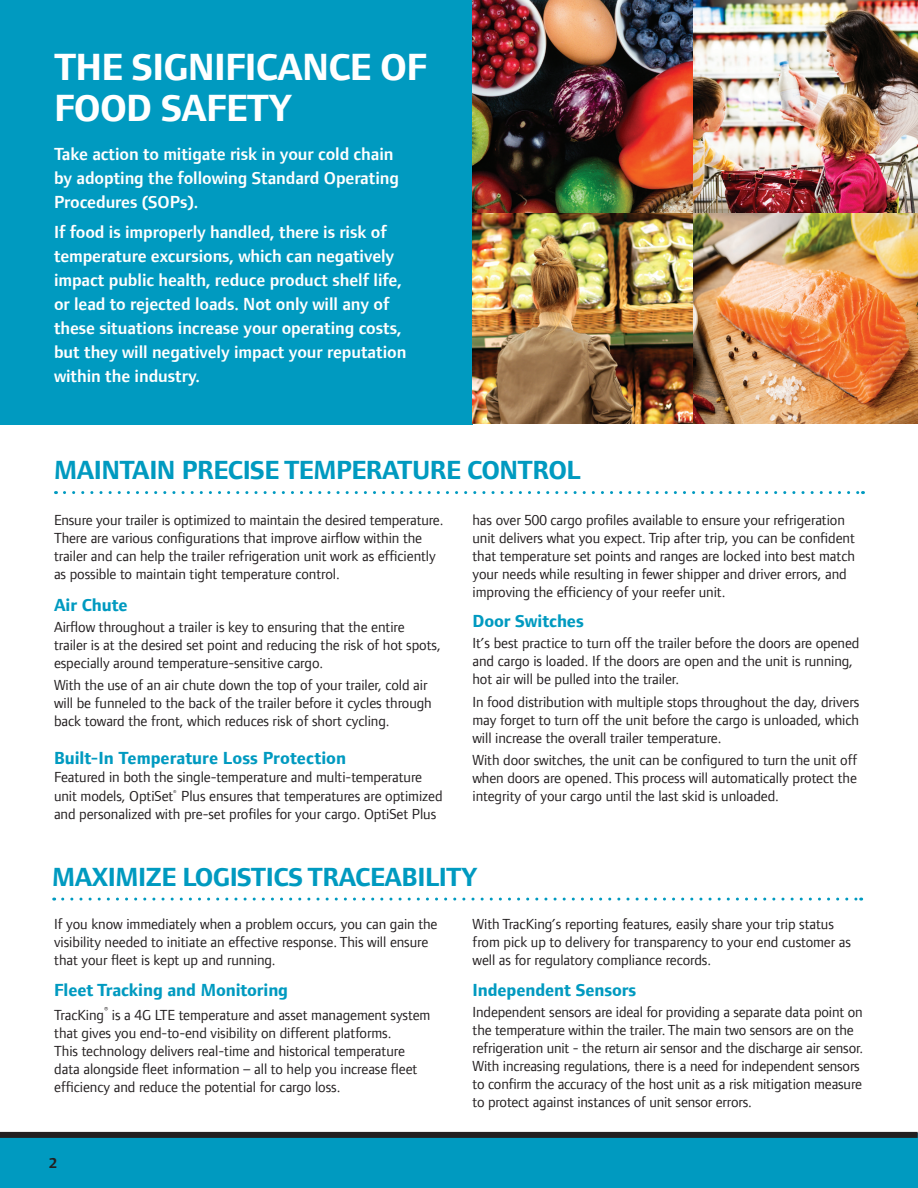
<style>
.page{position:relative;width:918px;height:1188px;background:#fff}
.page>*{position:absolute;margin:0;border:0;box-sizing:border-box;transform-origin:0 0}
.t1{font:700 39px/40.5px "Foundry Form Sans";letter-spacing:-.02em;color:#fff}
.t2{font:700 27px "Foundry Form Sans";letter-spacing:-.02em;color:#009ac0}
.t3{font:18px/24px "Foundry Form Sans Demi OSF";letter-spacing:-.005em;color:#fff}
.t4{font:700 18px "Foundry Form Sans";letter-spacing:-.005em;color:#009ac0}
.t5{font:15px/18px "Foundry Form Sans";letter-spacing:-.005em;color:#231f20}
.t6{font:700 15px "Foundry Form Sans";color:#231f20}
</style>
<div class="page">
<div style="left:0;top:1133px;width:918px;height:55px;background:#009ac0"></div>
<div style="left:0;top:1132px;width:918px;height:6px;background:#231f20"></div>
<svg style="left:63px;top:898px;width:799px;height:3px"></svg>
<div style="left:0;top:0;width:472px;height:425px;background:#009ac0"></div>
<img style="left:472px;top:0;width:221px;height:213px">
<img style="left:693px;top:0;width:225px;height:213px">
<img style="left:472px;top:213px;width:446px;height:211px">
<svg style="left:64px;top:491px;width:799px;height:3px"></svg>
<h1 class="t1" style="left:54px;top:47px;width:375px">THE SIGNIFICANCE OF<br>FOOD SAFETY</h1>
<p class="t3" style="left:54px;top:142px;width:347px">Take action to mitigate risk in your cold chain by adopting the following Standard Operating<br>Procedures (SOPs).</p>
<p class="t3" style="left:54px;top:220px;width:354px">If food is improperly handled, there is risk of temperature excursions, which can negatively impact public health, reduce product shelf life, or lead to rejected loads. Not only will any of these situations increase your operating costs, but they will negatively impact your reputation within the industry.</p>
<h2 class="t2" style="left:54px;top:455px;width:528px">MAINTAIN PRECISE TEMPERATURE CONTROL</h2>
<p class="t5" style="left:54px;top:511px;width:391px">Ensure your trailer is optimized to maintain the desired temperature.<br>There are various configurations that improve airflow within the trailer and can help the trailer refrigeration unit work as efficiently as possible to maintain tight temperature control.</p>
<p class="t4" style="left:54px;top:595px;width:75px">Air Chute</p>
<p class="t5" style="left:54px;top:618px;width:388px">Airflow throughout a trailer is key to ensuring that the entire trailer is at the desired set point and reducing the risk of hot spots, especially around temperature-sensitive cargo.</p>
<p class="t5" style="left:54px;top:676px;width:379px">With the use of an air chute down the top of your trailer, cold air will be funneled to the back of the trailer before it cycles through back toward the front, which reduces risk of short cycling.</p>
<p class="t4" style="left:54px;top:748px;width:294px">Built-In Temperature Loss Protection</p>
<p class="t5" style="left:54px;top:767px;width:390px;line-height:19.5px">Featured in both the single-temperature and multi-temperature unit models, OptiSet<sup>®</sup> Plus ensures that temperatures are optimized</p>
<p class="t5" style="left:54px;top:805px;width:384px">and personalized with pre-set profiles for your cargo. OptiSet Plus</p>
<p class="t5" style="left:473px;top:511px;width:384px">has over 500 cargo profiles available to ensure your refrigeration unit delivers what you expect. Trip after trip, you can be confident that temperature set points and ranges are locked into best match your needs while resulting in fewer shipper and driver errors, and improving the efficiency of your reefer unit.</p>
<p class="t4" style="left:473px;top:611px;width:113px">Door Switches</p>
<p class="t5" style="left:473px;top:634px;width:388px">It’s best practice to turn off the trailer before the doors are opened and cargo is loaded. If the doors are open and the unit is running, hot air will be pulled into the trailer.</p>
<p class="t5" style="left:473px;top:693px;width:388px;text-align:justify">In food distribution with multiple stops throughout the day, drivers may forget to turn off the unit before the cargo is unloaded, which will increase the overall trailer temperature.</p>
<p class="t5" style="left:473px;top:751px;width:386px;text-align:justify">With door switches, the unit can be configured to turn the unit off when doors are opened. This process will automatically protect the integrity of your cargo until the last skid is unloaded.</p>
<h2 class="t2" style="left:52px;top:861px;width:427px">MAXIMIZE LOGISTICS TRACEABILITY</h2>
<p class="t5" style="left:54px;top:915px;width:385px">If you know immediately when a problem occurs, you can gain the visibility needed to initiate an effective response. This will ensure that your fleet is kept up and running.</p>
<p class="t4" style="left:54px;top:980px;width:235px">Fleet Tracking and Monitoring</p>
<p class="t5" style="left:54px;top:1006px;width:378px">TracKing<sup>®</sup> is a 4G LTE temperature and asset management system that gives you end-to-end visibility on different platforms.<br>This technology delivers real-time and historical temperature data alongside fleet information – all to help you increase fleet efficiency and reduce the potential for cargo loss.</p>
<p class="t5" style="left:473px;top:915px;width:380px">With TracKing’s reporting features, easily share your trip status from pick up to delivery for transparency to your end customer as well as for regulatory compliance records.</p>
<p class="t4" style="left:473px;top:980px;width:165px">Independent Sensors</p>
<p class="t5" style="left:473px;top:1003px;width:392px">Independent sensors are ideal for providing a separate data point on the temperature within the trailer. The main two sensors are on the refrigeration unit - the return air sensor and the discharge air sensor.<br>With increasing regulations, there is a need for independent sensors to confirm the accuracy of the host unit as a risk mitigation measure to protect against instances of unit sensor errors.</p>
<p class="t6" style="left:49px;top:1155px;width:9px">2</p>
</div>
